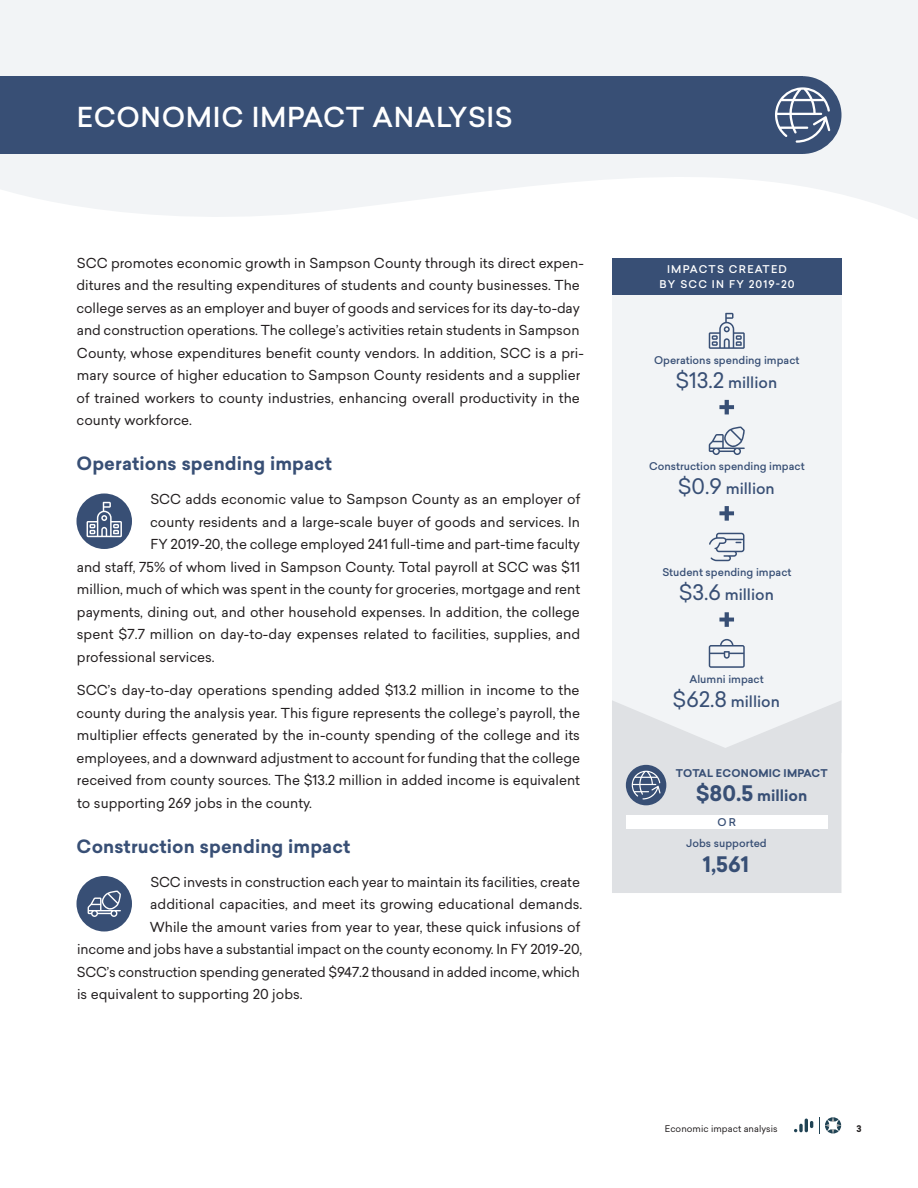
<style>
.page{position:relative;width:918px;height:1188px;background:#fff}
.page>*{position:absolute;margin:0;border:0;box-sizing:border-box;transform-origin:0 0}
.Heading_2{font:500 27px "Sailec";letter-spacing:.025em;color:#fff}
.t1{font:700 21px "Sailec";color:#384f75}
.Heading_3_primary{font:700 18px "Sailec";letter-spacing:.005em;color:#384f75}
.t2{font:500 15px "Sailec";color:#384f75}
.t3{font:700 15px "Sailec";color:#384f75}
.t4{font:13.5px/22.5px "Sailec";color:#231f20}
.t5{font:500 10.5px "Sailec";color:#384f75}
.Figure_title{font:500 10.5px/15px "Sailec";letter-spacing:.12em;color:#fff;text-align:center}
.t6{font:700 10.5px "Sailec";letter-spacing:.02em;color:#384f75}
.t7{font:9px "Sailec";letter-spacing:.005em;color:#231f20}
.t8{font:700 9px "Sailec";color:#231f20}
.s1{font-weight:400;font-size:21px}
.s2{font-size:21px}
</style>
<div class="page">
<svg style="left:0;top:0;width:918px;height:219px;fill:#f2f4f6"></svg>
<svg style="left:794px;top:1119px;width:19px;height:13px"></svg>
<svg style="left:819px;top:1117px;width:22px;height:17px"></svg>
<div style="left:0;top:76px;width:803px;height:78px;background:#384f75"></div>
<div style="left:764px;top:76px;width:77px;height:78px;background:#384f75;border-radius:50%"></div>
<svg style="left:775px;top:87px;width:55px;height:56px"></svg>
<div style="left:76px;top:493px;width:56px;height:56px;background:#384f75;border-radius:50%"></div>
<svg style="left:87px;top:502px;width:35px;height:35px"></svg>
<div style="left:612px;top:294px;width:230px;height:458px;background:#f2f4f6"></div>
<div style="left:612px;top:258px;width:230px;height:37px;background:#384f75"></div>
<svg style="left:709px;top:313px;width:36px;height:36px"></svg>
<svg style="left:612px;top:701px;width:229px;height:192px;background:#e1e3e6"></svg>
<svg style="left:719px;top:506px;width:15px;height:15px"></svg>
<svg style="left:719px;top:612px;width:15px;height:15px"></svg>
<div style="left:626px;top:816px;width:202px;height:13px;background:#fff"></div>
<div style="left:626px;top:765px;width:40px;height:40px;background:#384f75;border-radius:50%"></div>
<svg style="left:632px;top:771px;width:29px;height:28px"></svg>
<svg style="left:709px;top:533px;width:35px;height:28px"></svg>
<svg style="left:709px;top:639px;width:36px;height:29px"></svg>
<svg style="left:719px;top:400px;width:15px;height:14px"></svg>
<svg style="left:709px;top:426px;width:36px;height:29px"></svg>
<div style="left:76px;top:876px;width:56px;height:56px;background:#384f75;border-radius:50%"></div>
<svg style="left:88px;top:891px;width:33px;height:26px"></svg>
<p class="Heading_2" style="left:77px;top:98px;width:437px">ECONOMIC IMPACT ANALYSIS</p>
<p class="t4" style="left:77px;top:251px;width:509px">SCC promotes economic growth in Sampson County through its direct expen&shy;ditures and the resulting expenditures of students and county businesses. The college serves as an employer and buyer of goods and services for its day-to-day and construction operations. The college’s activities retain students in Sampson County, whose expenditures benefit county vendors. In addition, SCC is a pri&shy;mary source of higher education to Sampson County residents and a supplier of trained workers to county industries, enhancing overall productivity in the county workforce.</p>
<p class="Heading_3_primary" style="left:77px;top:451px;width:257px">Operations spending impact</p>
<p class="t4" style="left:150px;top:488px;width:431px">SCC adds economic value to Sampson County as an employer of</p>
<p class="t4" style="left:150px;top:510px;width:431px">county residents and a large-scale buyer of goods and services. In</p>
<p class="t4" style="left:151px;top:533px;width:431px">FY 2019-20, the college employed 241 full-time and part-time faculty</p>
<p class="t4" style="left:77px;top:555px;width:505px">and staff, 75% of whom lived in Sampson County. Total payroll at SCC was $11</p>
<p class="t4" style="left:77px;top:578px;width:505px">million, much of which was spent in the county for groceries, mortgage and rent</p>
<p class="t4" style="left:77px;top:600px;width:505px">payments, dining out, and other household expenses. In addition, the college</p>
<p class="t4" style="left:77px;top:623px;width:505px">spent $7.7 million on day-to-day expenses related to facilities, supplies, and</p>
<p class="t4" style="left:77px;top:645px;width:139px">professional services.</p>
<p class="t4" style="left:77px;top:679px;width:505px;text-align:justify">SCC’s day-to-day operations spending added $13.2 million in income to the county during the analysis year. This figure represents the college’s payroll, the multiplier effects generated by the in-county spending of the college and its employees, and a downward adjustment to account for funding that the college received from county sources. The $13.2 million in added income is equivalent to supporting 269 jobs in the county.</p>
<p class="Heading_3_primary" style="left:77px;top:833px;width:275px">Construction spending impact</p>
<p class="t4" style="left:150px;top:870px;width:431px">SCC invests in construction each year to maintain its facilities, create</p>
<p class="t4" style="left:150px;top:893px;width:434px">additional capacities, and meet its growing educational demands.</p>
<p class="t4" style="left:150px;top:915px;width:432px">While the amount varies from year to year, these quick infusions of</p>
<p class="t4" style="left:77px;top:938px;width:507px">income and jobs have a substantial impact on the county economy. In FY 2019-20,</p>
<p class="t4" style="left:77px;top:960px;width:505px">SCC’s construction spending generated $947.2 thousand in added income, which</p>
<p class="t4" style="left:77px;top:983px;width:227px">is equivalent to supporting 20 jobs.</p>
<p class="Figure_title" style="left:660px;top:261px;width:137px">IMPACTS CREATED<br>BY SCC IN FY 2019-20</p>
<p class="t5" style="left:654px;top:352px;width:147px">Operations spending impact</p>
<p class="t2" style="left:675px;top:372px;width:103px"><span class="s1">$13.2</span> million</p>
<p class="t5" style="left:649px;top:459px;width:157px">Construction spending impact</p>
<p class="t2" style="left:678px;top:478px;width:99px"><span class="s1">$0.9</span> million</p>
<p class="t5" style="left:662px;top:565px;width:131px">Student spending impact</p>
<p class="t2" style="left:679px;top:584px;width:97px"><span class="s1">$3.6</span> million</p>
<p class="t5" style="left:689px;top:671px;width:76px">Alumni impact</p>
<p class="t2" style="left:673px;top:691px;width:109px"><span class="s1">$62.8</span> million</p>
<p class="t6" style="left:676px;top:765px;width:153px">TOTAL ECONOMIC IMPACT</p>
<p class="t3" style="left:696px;top:785px;width:113px"><span class="s2">$80.5</span> million</p>
<p class="t5" style="left:718px;top:815px;width:20px">OR</p>
<p class="t5" style="left:686px;top:836px;width:82px">Jobs supported</p>
<p class="t1" style="left:703px;top:849px;width:48px">1,561</p>
<p class="t7" style="left:665px;top:1123px;width:114px">Economic impact analysis</p>
<p class="t8" style="left:856px;top:1123px;width:7px">3</p>
</div>
